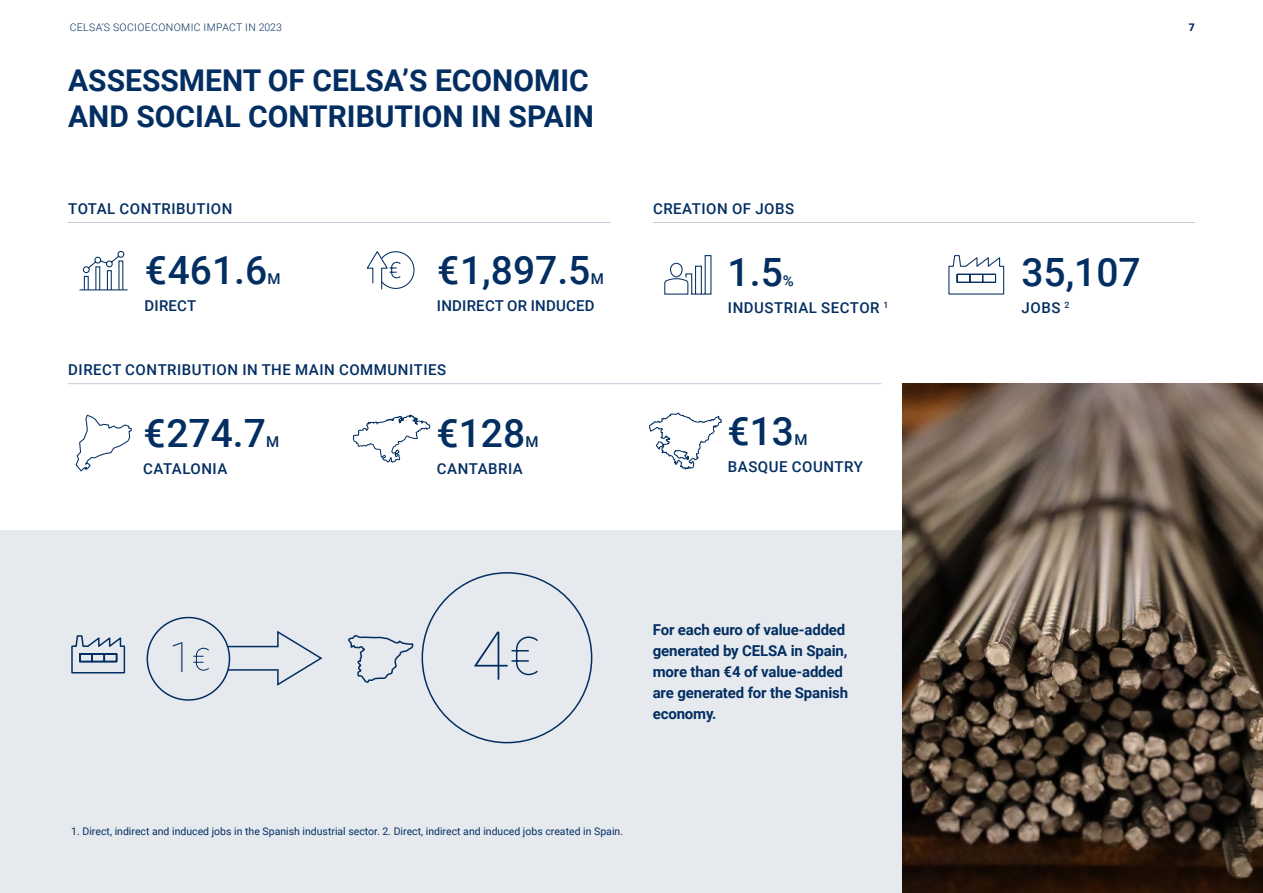
<style>
.page{position:relative;width:1263px;height:893px;background:#fff}
.page>*{position:absolute;margin:0;border:0;box-sizing:border-box;transform-origin:0 0}
.Paràgraf_destacat{font:100 67.5px "Roboto";color:#032e61}
.Paràgraf_destacat-2{font:100 41.55px "Roboto";color:#032e61}
.t1{font:500 39px "Roboto";color:#032e61}
.T1{font:700 30px/36px "Roboto";color:#032e61}
.T5{font:500 15px "Roboto";letter-spacing:.035em;color:#032e61}
.text_corregut{font:700 15px/21px "Roboto";letter-spacing:-.01em;color:#032e61}
.T5-2{font:500 15px "Roboto";letter-spacing:.015em;color:#032e61}
.Notes{font:10.5px "Roboto";color:#032e61}
.t2{font:300 10.5px "Roboto";letter-spacing:.035em;color:#032e61}
.t3{font:900 10.5px "Roboto";color:#032e61}
</style>
<div class="page">
<div style="left:0;top:530px;width:902px;height:363px;background:#e6eaef"></div>
<hr style="left:68px;top:222px;width:542px;height:1px;background:#c0cbd7">
<hr style="left:653px;top:222px;width:542px;height:1px;background:#c0cbd7">
<hr style="left:68px;top:383px;width:813px;height:1px;background:#c0cbd7">
<hr style="left:80px;top:289px;width:48px;height:1px;background:#032e61">
<div style="left:107px;top:270px;width:5px;height:20px;border:1px solid #032e61"></div>
<div style="left:95px;top:266px;width:5px;height:24px;border:1px solid #032e61"></div>
<div style="left:84px;top:276px;width:5px;height:14px;border:1px solid #032e61"></div>
<svg style="left:82px;top:250px;width:43px;height:24px"></svg>
<svg style="left:664px;top:255px;width:48px;height:40px"></svg>
<svg style="left:948px;top:255px;width:57px;height:40px"></svg>
<img style="left:902px;top:383px;width:361px;height:510px">
<div style="left:377px;top:251px;width:37px;height:38px;border:1px solid #032e61;border-radius:50%"></div>
<svg style="left:366px;top:251px;width:36px;height:39px"></svg>
<svg style="left:75px;top:414px;width:57px;height:58px"></svg>
<svg style="left:348px;top:635px;width:66px;height:48px"></svg>
<svg style="left:217px;top:629px;width:106px;height:58px"></svg>
<div style="left:147px;top:618px;width:82px;height:82px;background:#e6eaef;border-radius:50%"></div>
<div style="left:147px;top:617px;width:83px;height:84px;border:2px solid #032e61;border-radius:50%"></div>
<svg style="left:71px;top:635px;width:55px;height:39px"></svg>
<svg style="left:511px;top:637px;width:27px;height:39px"></svg>
<svg style="left:193px;top:648px;width:16px;height:23px"></svg>
<svg style="left:352px;top:414px;width:79px;height:49px"></svg>
<svg style="left:649px;top:412px;width:73px;height:58px"></svg>
<p class="t2" style="left:70px;top:20px;width:214px">CELSA’S SOCIOECONOMIC IMPACT IN 2023</p>
<p class="t3" style="left:1189px;top:20px;width:8px">7</p>
<p class="T1" style="left:68px;top:61px;width:527px">ASSESSMENT OF CELSA’S ECONOMIC<br>AND SOCIAL CONTRIBUTION IN SPAIN</p>
<p class="T5" style="left:68px;top:198px;width:166px">TOTAL CONTRIBUTION</p>
<p class="T5" style="left:653px;top:198px;width:143px">CREATION OF JOBS</p>
<p class="t1" style="left:145px;top:243px;width:124px">€461.6</p>
<p class="T5" style="left:268px;top:268px;width:15px">M</p>
<p class="T5" style="left:145px;top:295px;width:53px">DIRECT</p>
<p class="t1" style="left:437px;top:243px;width:155px">€1,897.5</p>
<p class="T5" style="left:591px;top:268px;width:15px">M</p>
<p class="T5-2" style="left:437px;top:295px;width:159px">INDIRECT OR INDUCED</p>
<p class="T5" style="left:68px;top:359px;width:379px">DIRECT CONTRIBUTION IN THE MAIN COMMUNITIES</p>
<p class="t1" style="left:144px;top:405px;width:124px">€274.7</p>
<p class="T5" style="left:266px;top:431px;width:15px">M</p>
<p class="t1" style="left:437px;top:405px;width:90px">€128</p>
<p class="T5" style="left:526px;top:431px;width:15px">M</p>
<p class="T5" style="left:143px;top:458px;width:86px">CATALONIA</p>
<p class="T5" style="left:437px;top:458px;width:87px">CANTABRIA</p>
<p class="t1" style="left:728px;top:244px;width:57px">1.5</p>
<p class="T5" style="left:783px;top:270px;width:13px">%</p>
<p class="T5" style="left:728px;top:297px;width:162px">INDUSTRIAL SECTOR <sup>1</sup></p>
<p class="t1" style="left:727px;top:404px;width:68px">€13</p>
<p class="T5" style="left:794px;top:429px;width:15px">M</p>
<p class="T5" style="left:728px;top:456px;width:137px">BASQUE COUNTRY</p>
<p class="Paràgraf_destacat-2" style="left:169px;top:628px;width:24px">1</p>
<p class="Paràgraf_destacat" style="left:472px;top:608px;width:38px">4</p>
<p class="text_corregut" style="left:653px;top:619px;width:197px">For each euro of value-added generated by CELSA in Spain, more than €4 of value-added are generated for the Spanish economy.</p>
<p class="Notes" style="left:71px;top:824px;width:553px">1. Direct, indirect and induced jobs in the Spanish industrial sector. 2. Direct, indirect and induced jobs created in Spain.</p>
<p class="t1" style="left:1021px;top:244px;width:121px">35,107</p>
<p class="T5" style="left:1021px;top:297px;width:49px">JOBS <sup>2</sup></p>
</div>
